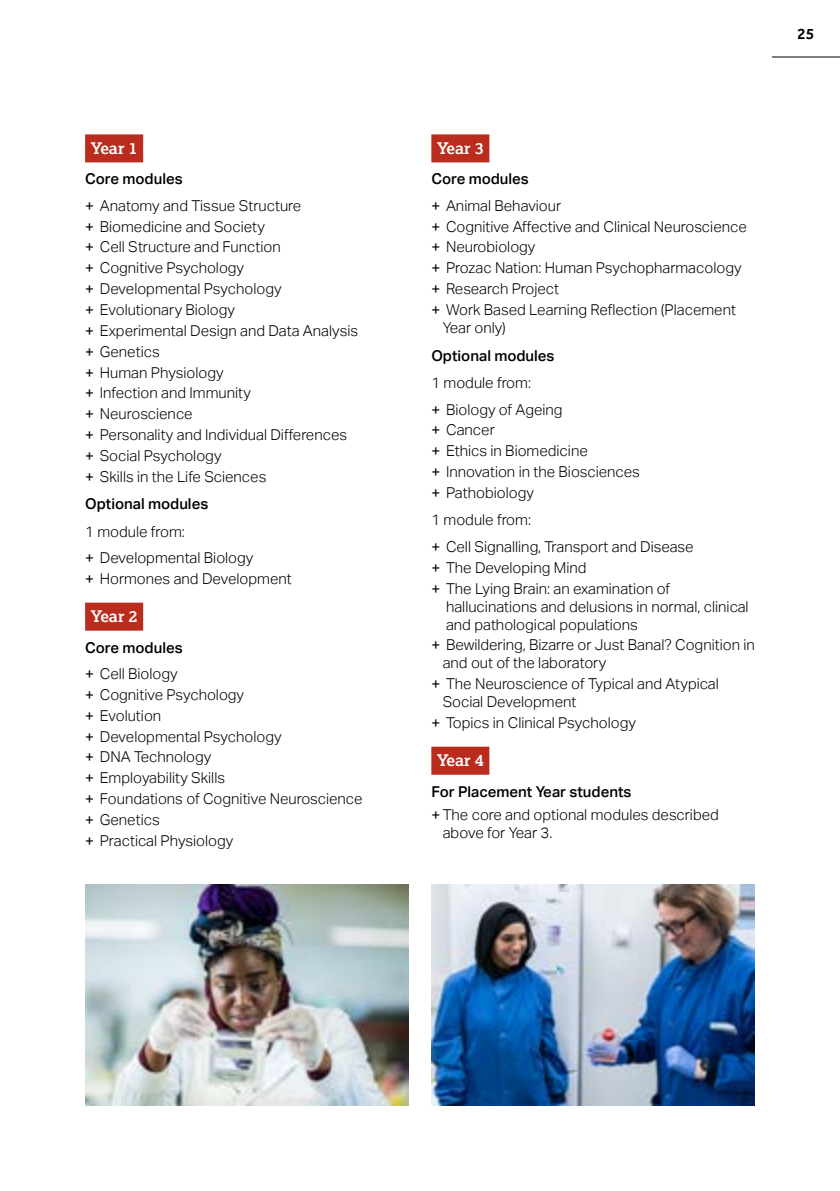
<style>
.page{position:relative;width:840px;height:1191px;background:#fff}
.page>*{position:absolute;margin:0;border:0;box-sizing:border-box;transform-origin:0 0}
.Block_Header{font:700 16px "Lexia";color:#fff}
.t1{font:500 16px "Effra";color:#000}
.Bullets{font:300 15px/18px "Aktiv Grotesk";color:#000}
.Sub_Heading{font:500 15px "Aktiv Grotesk";color:#000}
.Main_Copy_copy{font:300 15px "Aktiv Grotesk";color:#000}
.Main_Copy{font:300 15px "Aktiv Grotesk";color:#000}
.s1{font-weight:400}
</style>
<div class="page">
<hr style="left:771px;top:57px;width:68px;height:1px;background:#000">
<div style="left:85px;top:134px;width:58px;height:28px;background:#b92c1e"></div>
<div style="left:85px;top:602px;width:58px;height:28px;background:#b92c1e"></div>
<div style="left:431px;top:134px;width:58px;height:28px;background:#b92c1e"></div>
<div style="left:431px;top:746px;width:58px;height:28px;background:#b92c1e"></div>
<img style="left:85px;top:884px;width:323px;height:222px">
<img style="left:431px;top:884px;width:323px;height:222px">
<h2 class="Block_Header" style="left:91px;top:138px;width:48px">Year 1</h2>
<h2 class="Sub_Heading" style="left:85px;top:170px;width:99px">Core modules</h2>
<p class="Bullets" style="left:85px;top:197px;width:217px"><span class="s1">+</span> Anatomy and Tissue Structure</p>
<p class="Bullets" style="left:85px;top:217px;width:181px"><span class="s1">+</span> Biomedicine and Society</p>
<p class="Bullets" style="left:85px;top:238px;width:197px"><span class="s1">+</span> Cell Structure and Function</p>
<p class="Bullets" style="left:85px;top:259px;width:160px"><span class="s1">+</span> Cognitive Psychology</p>
<p class="Bullets" style="left:85px;top:280px;width:198px"><span class="s1">+</span> Developmental Psychology</p>
<p class="Bullets" style="left:85px;top:301px;width:151px"><span class="s1">+</span> Evolutionary Biology</p>
<p class="Bullets" style="left:85px;top:322px;width:274px"><span class="s1">+</span> Experimental Design and Data Analysis</p>
<p class="Bullets" style="left:85px;top:342px;width:76px"><span class="s1">+</span> Genetics</p>
<p class="Bullets" style="left:85px;top:363px;width:140px"><span class="s1">+</span> Human Physiology</p>
<p class="Bullets" style="left:85px;top:384px;width:167px"><span class="s1">+</span> Infection and Immunity</p>
<p class="Bullets" style="left:85px;top:405px;width:109px"><span class="s1">+</span> Neuroscience</p>
<p class="Bullets" style="left:85px;top:426px;width:263px"><span class="s1">+</span> Personality and Individual Differences</p>
<p class="Bullets" style="left:85px;top:447px;width:138px"><span class="s1">+</span> Social Psychology</p>
<p class="Bullets" style="left:85px;top:467px;width:183px"><span class="s1">+</span> Skills in the Life Sciences</p>
<h2 class="Sub_Heading" style="left:85px;top:495px;width:125px">Optional modules</h2>
<p class="Main_Copy_copy" style="left:85px;top:523px;width:101px">1 module from:</p>
<p class="Bullets" style="left:85px;top:549px;width:170px"><span class="s1">+</span> Developmental Biology</p>
<p class="Bullets" style="left:85px;top:570px;width:208px"><span class="s1">+</span> Hormones and Development</p>
<h2 class="Block_Header" style="left:91px;top:606px;width:48px">Year 2</h2>
<h2 class="Sub_Heading" style="left:85px;top:638px;width:99px">Core modules</h2>
<p class="Bullets" style="left:85px;top:665px;width:94px"><span class="s1">+</span> Cell Biology</p>
<p class="Bullets" style="left:85px;top:685px;width:160px"><span class="s1">+</span> Cognitive Psychology</p>
<p class="Bullets" style="left:85px;top:706px;width:78px"><span class="s1">+</span> Evolution</p>
<p class="Bullets" style="left:85px;top:727px;width:198px"><span class="s1">+</span> Developmental Psychology</p>
<p class="Bullets" style="left:85px;top:748px;width:128px"><span class="s1">+</span> DNA Technology</p>
<p class="Bullets" style="left:85px;top:769px;width:141px"><span class="s1">+</span> Employability Skills</p>
<p class="Bullets" style="left:85px;top:790px;width:279px"><span class="s1">+</span> Foundations of Cognitive Neuroscience</p>
<p class="Bullets" style="left:85px;top:810px;width:76px"><span class="s1">+</span> Genetics</p>
<p class="Bullets" style="left:85px;top:831px;width:150px"><span class="s1">+</span> Practical Physiology</p>
<h2 class="Block_Header" style="left:437px;top:138px;width:48px">Year 3</h2>
<h2 class="Sub_Heading" style="left:431px;top:170px;width:99px">Core modules</h2>
<p class="Bullets" style="left:431px;top:197px;width:131px"><span class="s1">+</span> Animal Behaviour</p>
<p class="Bullets" style="left:431px;top:217px;width:317px"><span class="s1">+</span> Cognitive Affective and Clinical Neuroscience</p>
<p class="Bullets" style="left:431px;top:238px;width:105px"><span class="s1">+</span> Neurobiology</p>
<p class="Bullets" style="left:431px;top:259px;width:311px"><span class="s1">+</span> Prozac Nation: Human Psychopharmacology</p>
<p class="Bullets" style="left:431px;top:280px;width:129px"><span class="s1">+</span> Research Project</p>
<p class="Bullets" style="left:442px;top:301px;width:295px;text-indent:-11px"><span class="s1">+</span> Work Based Learning Reflection (Placement<br>Year only)</p>
<h2 class="Sub_Heading" style="left:431px;top:346px;width:125px">Optional modules</h2>
<p class="Main_Copy_copy" style="left:431px;top:374px;width:101px">1 module from:</p>
<p class="Bullets" style="left:431px;top:400px;width:133px"><span class="s1">+</span> Biology of Ageing</p>
<p class="Bullets" style="left:431px;top:421px;width:65px"><span class="s1">+</span> Cancer</p>
<p class="Bullets" style="left:431px;top:442px;width:158px"><span class="s1">+</span> Ethics in Biomedicine</p>
<p class="Bullets" style="left:431px;top:463px;width:210px"><span class="s1">+</span> Innovation in the Biosciences</p>
<p class="Bullets" style="left:431px;top:484px;width:104px"><span class="s1">+</span> Pathobiology</p>
<p class="Main_Copy" style="left:431px;top:511px;width:101px">1 module from:</p>
<p class="Bullets" style="left:431px;top:538px;width:263px"><span class="s1">+</span> Cell Signalling, Transport and Disease</p>
<p class="Bullets" style="left:431px;top:558px;width:157px"><span class="s1">+</span> The Developing Mind</p>
<p class="Bullets" style="left:446px;top:579px;width:304px;text-indent:-15px"><span class="s1">+</span> The Lying Brain: an examination of hallucinations and delusions in normal, clinical and pathological populations</p>
<p class="Bullets" style="left:442px;top:636px;width:313px;text-indent:-11px"><span class="s1">+</span> Bewildering, Bizarre or Just Banal? Cognition in and out of the laboratory</p>
<p class="Bullets" style="left:442px;top:675px;width:277px;text-indent:-11px"><span class="s1">+</span> The Neuroscience of Typical and Atypical<br>Social Development</p>
<p class="Bullets" style="left:431px;top:714px;width:206px"><span class="s1">+</span> Topics in Clinical Psychology</p>
<h2 class="Block_Header" style="left:437px;top:750px;width:48px">Year 4</h2>
<h2 class="Sub_Heading" style="left:431px;top:782px;width:201px">For Placement Year students</h2>
<p class="Bullets" style="left:442px;top:806px;width:277px;text-indent:-11px"><span class="s1">+</span> The core and optional modules described above for Year 3.</p>
<p class="t1" style="left:796px;top:24px;width:19px">25</p>
</div>
